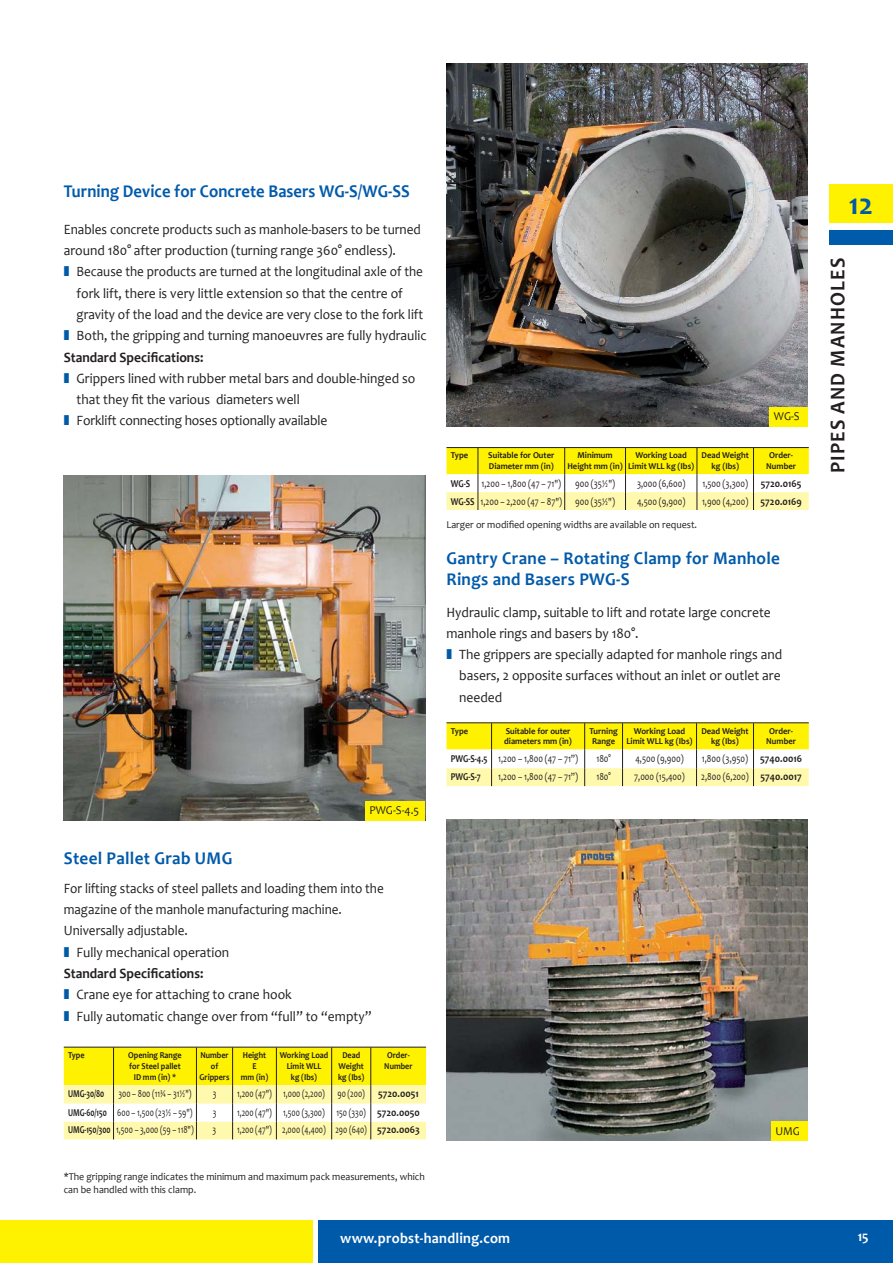
<style>
.page{position:relative;width:893px;height:1263px;background:#fff}
.page>*{position:absolute;margin:0;border:0;box-sizing:border-box;transform-origin:0 0}
.t1{font:700 30px "Candara";color:#005aaa}
.t2{font:700 21px "Candara";letter-spacing:.06em;color:#231f20;scale:.95 1}
.t3{font:700 18px/21.6px "Candara";letter-spacing:.02em;color:#005aaa;scale:.95 1}
.t4{font:700 18px "Candara";letter-spacing:.02em;color:#005aaa;scale:.92 1}
.t5{font:700 15px "Candara";letter-spacing:.02em;color:#fff;scale:.95 1}
.t6{font:14.25px/21.3px "Candara";color:#231f20;scale:.95 1}
.t7{font:14.25px/21.3px "Candara";color:#231f20;scale:.92 1}
.t8{font:14.25px/21.3px "Candara";color:#231f20;scale:.93 1}
.t9{font:700 14.25px "Candara";color:#231f20;scale:.95 1}
.t10{font:700 14.25px "Candara";color:#fff;scale:.95 1}
.t11{font:12px "Candara";color:#231f20;scale:.95 1}
.t12{font:10.5px "Candara";color:#231f20;scale:.8 1}
.t13{font:10.5px "Candara";color:#231f20;scale:.73 1}
.t14{font:10.5px/13.5px "Candara";color:#231f20;scale:.95 1}
.t15{font:700 10.5px "Candara";color:#231f20;scale:.73 1}
.t16{font:700 10.5px "Candara";color:#231f20;scale:.95 1}
.t17{font:700 10.5px "Candara";color:#231f20;scale:.8 1}
.t18{font:700 9px/10.8px "Candara";color:#231f20;text-align:center;scale:.95 1}
.t19{font:700 9px/10.8px "Candara";color:#231f20;text-align:center;scale:.9 1}
.s1{font-weight:700}
</style>
<div class="page">
<div style="left:319px;top:1220px;width:574px;height:43px;background:#005aaa"></div>
<div style="left:829px;top:185px;width:64px;height:38px;background:#fff200"></div>
<div style="left:829px;top:230px;width:64px;height:15px;background:#005bab"></div>
<img style="left:446px;top:64px;width:362px;height:362px">
<img style="left:64px;top:475px;width:361px;height:345px">
<div style="left:0;top:1220px;width:312px;height:43px;background:#fff200"></div>
<div style="left:770px;top:407px;width:38px;height:19px;background:#fff200"></div>
<img style="left:446px;top:819px;width:362px;height:322px">
<div style="left:365px;top:801px;width:60px;height:19px;background:#fff200"></div>
<div style="left:771px;top:1122px;width:37px;height:19px;background:#fff200"></div>
<svg style="left:64px;top:1048px;width:362px;height:91px"></svg>
<hr style="left:64px;top:1047px;width:362px;height:1px;background:#231f20">
<svg style="left:446px;top:723px;width:363px;height:63px"></svg>
<hr style="left:446px;top:722px;width:363px;height:1px;background:#231f20">
<svg style="left:446px;top:448px;width:363px;height:62px"></svg>
<hr style="left:446px;top:447px;width:363px;height:1px;background:#231f20">
<p class="t4" style="left:64px;top:184px;width:378px">Turning Device for Concrete Basers WG-S/WG-SS</p>
<p class="t8" style="left:64px;top:218px;width:385px">Enables concrete products such as manhole-basers to be turned around 180° after production (turning range 360° endless).</p>
<p class="t7" style="left:77px;top:261px;width:382px">Because the products are turned at the longitudinal axle of the fork lift, there is very little extension so that the centre of gravity of the load and the device are very close to the fork lift Both, the gripping and turning manoeuvres are fully hydraulic</p>
<p class="t9" style="left:64px;top:351px;width:149px">Standard Specifications:</p>
<p class="t6" style="left:77px;top:367px;width:358px">Grippers lined with rubber metal bars and double-hinged so that they fit the various diam eters well<br>Forklift connecting hoses optionally available</p>
<p class="t11" style="left:369px;top:803px;width:54px">PWG-S-4.5</p>
<p class="t3" style="left:64px;top:849px;width:179px">Steel Pallet Grab UMG</p>
<p class="t7" style="left:64px;top:877px;width:349px">For lifting stacks of steel pallets and loading them into the</p>
<p class="t7" style="left:64px;top:899px;width:304px">magazine of the manhole manufacturing machine.</p>
<p class="t7" style="left:64px;top:920px;width:136px">Universally adjustable.</p>
<p class="t6" style="left:77px;top:941px;width:162px">Fully mechanical operation</p>
<p class="t9" style="left:64px;top:968px;width:149px">Standard Specifications:</p>
<p class="t6" style="left:77px;top:984px;width:312px">Crane eye for attaching to crane hook<br>Fully automatic change over from “full” to “empty”</p>
<p class="t19" style="left:68px;top:1050px;width:20px">Type</p>
<p class="t19" style="left:128px;top:1050px;width:61px">Opening Range for Steel pallet<br>ID mm (in) *</p>
<p class="t19" style="left:200px;top:1050px;width:35px">Number of<br>Grippers</p>
<p class="t19" style="left:241px;top:1050px;width:32px">Height<br>E<br>mm (in)</p>
<p class="t19" style="left:280px;top:1050px;width:55px">Working Load<br>Limit WLL<br>kg (Ibs)</p>
<p class="t19" style="left:338px;top:1050px;width:31px">Dead<br>Weight kg (Ibs)</p>
<p class="t19" style="left:384px;top:1050px;width:33px">Order-<br>Number</p>
<p class="t15" style="left:68px;top:1090px;width:51px">UMG-30/80</p>
<p class="t13" style="left:118px;top:1087px;width:102px">300 – 800 (11¾ – 31½")</p>
<p class="t13" style="left:213px;top:1087px;width:7px">3</p>
<p class="t13" style="left:237px;top:1087px;width:177px">1,200 (47") 1,000 (2,200) 90 (200)</p>
<p class="t16" style="left:378px;top:1090px;width:44px">5720.0051</p>
<p class="t13" style="left:68px;top:1106px;width:172px"><span class="s1">UMG-60/150</span> 600 – 1,500 (23½ – 59")</p>
<p class="t13" style="left:213px;top:1106px;width:7px">3</p>
<p class="t13" style="left:237px;top:1106px;width:252px">1,200 (47") 1,500 (3,300) 150 (330) <span class="s1">5720.0050</span></p>
<p class="t13" style="left:68px;top:1123px;width:174px"><span class="s1">UMG-150/300</span> 1,500 – 3,000 (59 – 118")</p>
<p class="t13" style="left:213px;top:1123px;width:7px">3</p>
<p class="t13" style="left:237px;top:1123px;width:252px">1,200 (47") 2,000 (4,400) 290 (640) <span class="s1">5720.0063</span></p>
<p class="t14" style="left:64px;top:1169px;width:382px">*The gripping range indicates the minimum and maximum pack measurements, which can be handled with this clamp.</p>
<p class="t11" style="left:774px;top:409px;width:29px">WG-S</p>
<p class="t18" style="left:451px;top:451px;width:20px">Type</p>
<p class="t18" style="left:488px;top:451px;width:71px;text-align:left">Suitable for Outer<br>Diameter mm (in)</p>
<p class="t18" style="left:567px;top:451px;width:60px">Minimum<br>Height mm (in)</p>
<p class="t18" style="left:628px;top:451px;width:71px">Working Load<br>Limit WLL kg (Ibs)</p>
<p class="t18" style="left:701px;top:451px;width:51px">Dead Weight kg (Ibs)</p>
<p class="t18" style="left:766px;top:451px;width:33px">Order-<br>Number</p>
<p class="t12" style="left:451px;top:477px;width:140px"><span class="s1">WG-S</span> 1,200 – 1,800 (47 – 71")</p>
<p class="t12" style="left:575px;top:477px;width:51px">900 (35½")</p>
<p class="t12" style="left:637px;top:477px;width:62px">3,000 (6,600)</p>
<p class="t12" style="left:702px;top:477px;width:125px">1,500 (3,300) <span class="s1">5720.0165</span></p>
<p class="t12" style="left:451px;top:495px;width:207px"><span class="s1">WG-SS</span> 1,200 – 2,200 (47 – 87") 900 (35½")</p>
<p class="t12" style="left:637px;top:495px;width:62px">4,500 (9,900)</p>
<p class="t12" style="left:702px;top:495px;width:126px">1,900 (4,200) <span class="s1">5720.0169</span></p>
<p class="t14" style="left:446px;top:517px;width:265px">Larger or modified opening widths are available on request.</p>
<p class="t3" style="left:446px;top:549px;width:352px">Gantry Crane – Rotating Clamp for Manhole<br>Rings and Basers PWG-S</p>
<p class="t6" style="left:446px;top:601px;width:343px">Hydraulic clamp, suitable to lift and rotate large concrete manhole rings and basers by 180°.</p>
<p class="t6" style="left:459px;top:644px;width:341px;text-align:justify">The grippers are specially adapted for manhole rings and basers, 2 opposite surfaces without an inlet or outlet are needed</p>
<p class="t18" style="left:451px;top:726px;width:20px">Type</p>
<p class="t18" style="left:504px;top:726px;width:73px;text-align:left">Suitable for outer diameters mm (in)</p>
<p class="t18" style="left:589px;top:726px;width:31px;text-align:left">Turning<br>Range</p>
<p class="t18" style="left:626px;top:726px;width:71px">Working Load<br>Limit WLL kg (Ibs)</p>
<p class="t18" style="left:701px;top:726px;width:51px">Dead Weight kg (Ibs)</p>
<p class="t18" style="left:766px;top:726px;width:33px">Order-<br>Number</p>
<p class="t12" style="left:451px;top:752px;width:161px"><span class="s1">PWG-S-4.5</span> 1,200 – 1,800 (47 – 71”)</p>
<p class="t12" style="left:596px;top:752px;width:20px">180°</p>
<p class="t12" style="left:635px;top:752px;width:62px">4,500 (9,900)</p>
<p class="t12" style="left:702px;top:752px;width:127px">1,800 (3,950) <span class="s1">5740.0016</span></p>
<p class="t17" style="left:451px;top:773px;width:39px">PWG-S-7</p>
<p class="t12" style="left:498px;top:770px;width:102px">1,200 – 1,800 (47 – 71”)</p>
<p class="t12" style="left:596px;top:770px;width:20px">180°</p>
<p class="t12" style="left:634px;top:770px;width:65px">7,000 (15,400)</p>
<p class="t12" style="left:701px;top:770px;width:127px">2,800 (6,200) <span class="s1">5740.0017</span></p>
<p class="t11" style="left:775px;top:1123px;width:27px">UMG</p>
<p class="t5" style="left:340px;top:1232px;width:180px">www.probst-handling.com</p>
<h1 class="t1" style="left:849px;top:192px;width:26px">12</h1>
<h2 class="t2" style="left:829px;top:473px;width:228px;rotate:-90deg">PIPES AND MANHOLES</h2>
<p class="t10" style="left:858px;top:1231px;width:13px">15</p>
</div>
